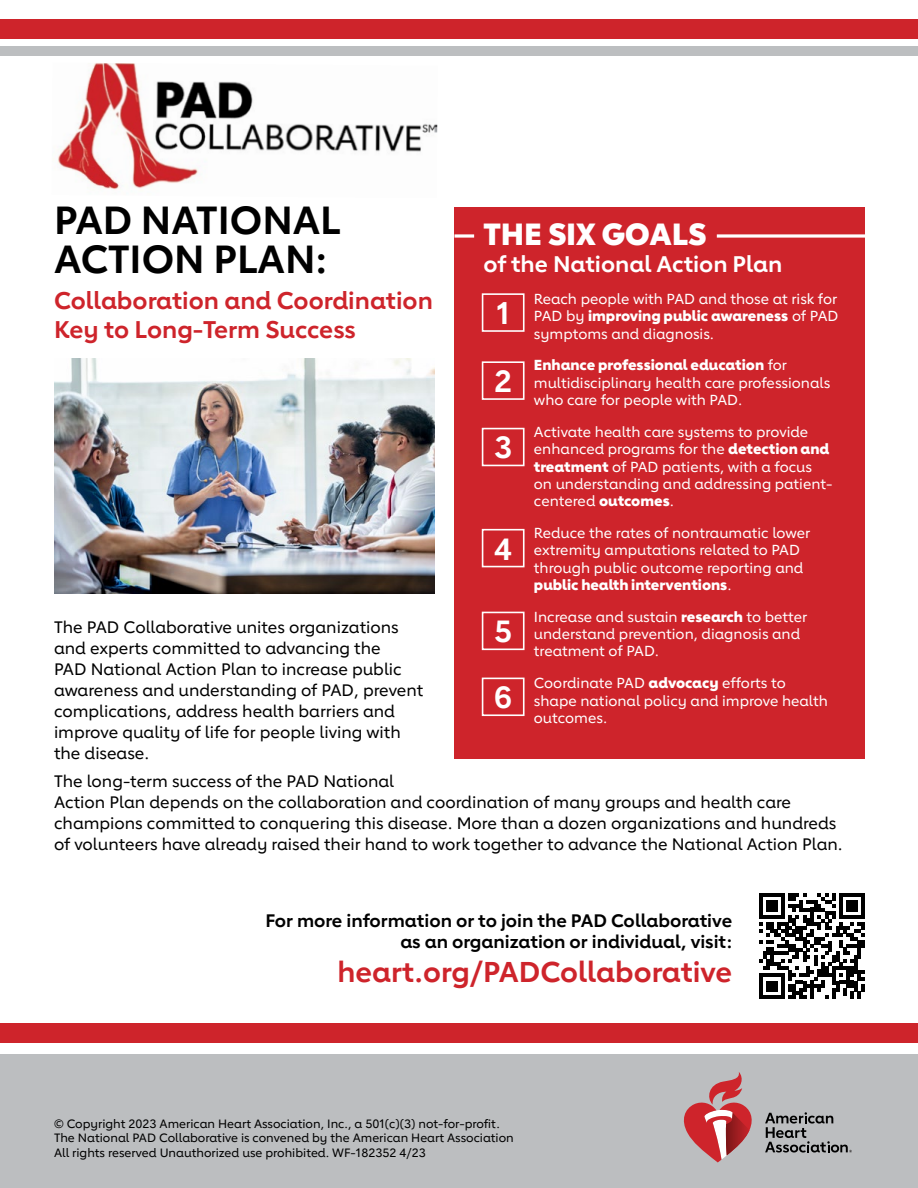
<style>
.page{position:relative;width:918px;height:1188px;background:#fff}
.page>*{position:absolute;margin:0;border:0;box-sizing:border-box;transform-origin:0 0}
.t1{font:700 39px "Lub Dub";color:#000}
.t2{font:800 30.45px "Lub Dub";color:#fff}
.t3{font:700 30.45px/66.4px "Lub Dub";color:#fff}
.t4{font:700 28.5px "Lub Dub";color:#ce242b}
.t5{font:700 24px/28.8px "Lub Dub";color:#ce242b}
.t6{font:700 22.5px "Lub Dub";color:#fff}
.t7{font:700 18px/21.6px "Lub Dub";color:#000;text-align:right}
.t8{font:500 16.5px/21px "Lub Dub";color:#000}
.t9{font:500 14.4px/17.4px "Lub Dub";color:#fff}
.t10{font:500 12px/14.4px "Lub Dub";color:#000}
.s1{font-weight:800}
</style>
<div class="page">
<div style="left:0;top:1054px;width:918px;height:134px;background:#bcbec0"></div>
<div style="left:454px;top:208px;width:411px;height:551px;background:#ce242b"></div>
<div style="left:0;top:1023px;width:918px;height:20px;background:#ce242b"></div>
<div style="left:0;top:19px;width:918px;height:19px;background:#ce242b"></div>
<svg style="left:717px;top:234px;width:148px;height:4px"></svg>
<svg style="left:454px;top:234px;width:20px;height:4px"></svg>
<div style="left:0;top:46px;width:918px;height:10px;background:#bcbec0"></div>
<img style="left:58px;top:63px;width:380px;height:127px">
<div style="left:482px;top:293px;width:43px;height:39px;border:2px solid #fff"></div>
<div style="left:482px;top:361px;width:43px;height:39px;border:2px solid #fff"></div>
<div style="left:482px;top:428px;width:43px;height:38px;border:2px solid #fff"></div>
<div style="left:482px;top:529px;width:43px;height:38px;border:2px solid #fff"></div>
<div style="left:482px;top:612px;width:43px;height:38px;border:2px solid #fff"></div>
<div style="left:482px;top:678px;width:43px;height:38px;border:2px solid #fff"></div>
<img style="left:54px;top:359px;width:380px;height:235px">
<svg style="left:759px;top:893px;width:106px;height:106px"></svg>
<svg style="left:765px;top:1112px;width:87px;height:41px"></svg>
<svg style="left:684px;top:1072px;width:68px;height:90px"></svg>
<h1 class="t1" style="left:54px;top:197px;width:288px">PAD NATIONAL</h1>
<h2 class="t2" style="left:483px;top:216px;width:225px">THE SIX GOALS</h2>
<h3 class="t1" style="left:54px;top:236px;width:275px">ACTION PLAN:</h3>
<h3 class="t6" style="left:483px;top:251px;width:301px">of the National Action Plan</h3>
<p class="t9" style="left:534px;top:290px;width:306px;text-align:justify">Reach people with PAD and those at risk for PAD by <span class="s1">improving public awareness</span> of PAD symptoms and diagnosis.</p>
<p class="t9" style="left:534px;top:356px;width:298px"><span class="s1">Enhance professional education</span> for multidisciplinary health care professionals who care for people with PAD.</p>
<p class="t9" style="left:534px;top:423px;width:300px">Activate health care systems to provide enhanced programs for the <span class="s1">detection and treatment</span> of PAD patients, with a focus on understanding and addressing patient&shy;centered <span class="s1">outcomes</span>.</p>
<p class="t9" style="left:534px;top:524px;width:278px">Reduce the rates of nontraumatic lower extremity amputations related to PAD through public outcome reporting and <span class="s1">public health interventions</span>.</p>
<p class="t9" style="left:534px;top:608px;width:275px">Increase and sustain <span class="s1">research</span> to better understand prevention, diagnosis and treatment of PAD.</p>
<p class="t9" style="left:534px;top:674px;width:295px">Coordinate PAD <span class="s1">advocacy</span> efforts to shape national policy and improve health outcomes.</p>
<p class="t8" style="left:54px;top:722px;width:348px">improve quality of life for people living with the disease.</p>
<p class="t8" style="left:54px;top:770px;width:790px">The long-term success of the PAD National<br>Action Plan depends on the collaboration and coordination of many groups and health care champions committed to conquering this disease. More than a dozen organizations and hundreds of volunteers have already raised their hand to work together to advance the National Action Plan.</p>
<p class="t5" style="left:54px;top:285px;width:380px">Collaboration and Coordination<br>Key to Long-Term Success</p>
<p class="t3" style="left:496px;top:280px;width:15px">1</p>
<p class="t3" style="left:494px;top:348px;width:20px">2<br>3</p>
<p class="t3" style="left:494px;top:515px;width:20px">4</p>
<p class="t8" style="left:54px;top:616px;width:371px">The PAD Collaborative unites organizations and experts committed to advancing the<br>PAD National Action Plan to increase public awareness and understanding of PAD, prevent complications, address health barriers and</p>
<p class="t3" style="left:494px;top:598px;width:20px;line-height:66px">5<br>6</p>
<p class="t7" style="left:265px;top:909px;width:468px">For more information or to join the PAD Collaborative as an organization or individual, visit:</p>
<h2 class="t4" style="left:338px;top:955px;width:396px">heart.org/PADCollaborative</h2>
<p class="t10" style="left:54px;top:1116px;width:447px">© Copyright 2023 American Heart Association, Inc., a 501(c)(3) not-for-profit.</p>
<p class="t10" style="left:54px;top:1131px;width:461px">The National PAD Collaborative is convened by the American Heart Association<br>All rights reserved Unauthorized use prohibited. WF-182352 4/23</p>
</div>
